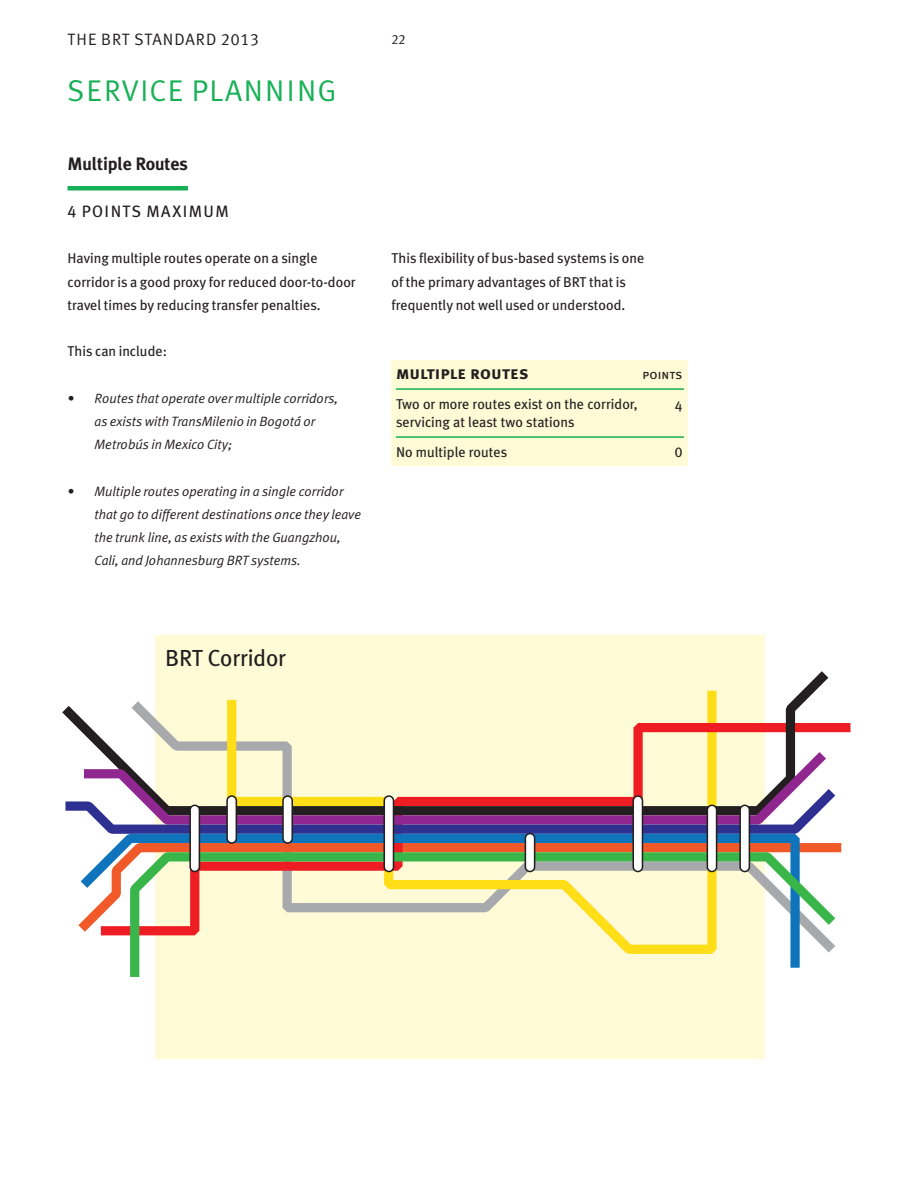
<style>
.page{position:relative;width:918px;height:1188px;background:#fff}
.page>*{position:absolute;margin:0;border:0;box-sizing:border-box;transform-origin:0 0}
.t1{font:30px "Meta Plus Normal Caps";letter-spacing:.05em;color:#18b056}
.t2{font:23.25px "Meta Plus";letter-spacing:-.01em;color:#231f20}
.t3{font:700 18px "Meta Plus";letter-spacing:-.01em;color:#231f20}
.t4{font:18px "Meta Plus Bold Caps";color:#231f20}
.t5{font:16.5px "Meta Plus Normal Caps";letter-spacing:.05em;color:#231f20}
.t6{font:16.5px "Meta Plus";letter-spacing:.08em;color:#231f20}
.t7{font:14.25px/23.2px "Meta Plus";color:#231f20}
.t8{font:14.25px "Meta Plus Book Caps";color:#231f20}
.t9{font:italic 13.5px/23.2px "Meta Plus Normal";color:#231f20}
.t10{font:13.5px "Meta Plus Book Caps";color:#231f20}
.t11{font:13.5px "Meta Plus Normal Caps";color:#231f20}
.s1{font-family:"Meta Plus Book Caps"}
</style>
<div class="page">
<div style="left:156px;top:635px;width:609px;height:424px;background:#fffbd6"></div>
<svg style="left:62px;top:671px;width:766px;height:107px"></svg>
<svg style="left:84px;top:752px;width:742px;height:37px"></svg>
<svg style="left:81px;top:872px;width:49px;height:64px"></svg>
<svg style="left:130px;top:872px;width:705px;height:105px"></svg>
<svg style="left:65px;top:789px;width:770px;height:83px"></svg>
<hr style="left:68px;top:186px;width:120px;height:4px;background:#18b056">
<div style="left:392px;top:361px;width:296px;height:105px;background:#fffbd6"></div>
<hr style="left:396px;top:388px;width:288px;height:2px;background:#18b056">
<hr style="left:396px;top:436px;width:288px;height:2px;background:#18b056">
<p class="t5" style="left:68px;top:30px;width:193px">THE BRT STANDARD 2013</p>
<p class="t11" style="left:392px;top:31px;width:16px">22</p>
<h1 class="t1" style="left:68px;top:73px;width:271px">SERVICE PLANNING</h1>
<p class="t3" style="left:68px;top:154px;width:122px">Multiple Routes</p>
<p class="t6" style="left:68px;top:201px;width:163px"><span class="s1">4</span> POINTS MAXIMUM</p>
<p class="t7" style="left:68px;top:247px;width:290px">Having multiple routes operate on a single corridor is a good proxy for reduced door-to-door travel times by reducing transfer penalties.</p>
<p class="t7" style="left:68px;top:340px;width:101px">This can include:</p>
<p class="t9" style="left:94px;top:386px;width:245px;text-indent:-27px">• Routes that operate over multiple corridors, as exists with TransMilenio in Bogotá or<br>Metrobús in Mexico City;</p>
<p class="t9" style="left:94px;top:479px;width:268px;text-indent:-27px">• Multiple routes operating in a single corridor that go to different destinations once they leave the trunk line, as exists with the Guangzhou, Cali, and Johannesburg BRT systems.</p>
<p class="t7" style="left:392px;top:247px;width:254px">This flexibility of bus-based systems is one of the primary advantages of BRT that is frequently not well used or understood.</p>
<p class="t4" style="left:396px;top:363px;width:134px">multiple routes</p>
<p class="t10" style="left:643px;top:367px;width:41px">points</p>
<p class="t7" style="left:396px;top:393px;width:243px">Two or more routes exist on the corridor,</p>
<p class="t7" style="left:675px;top:393px;width:9px">4</p>
<p class="t7" style="left:396px;top:407px;width:180px;line-height:30px">servicing at least two stations<br>No multiple routes</p>
<p class="t8" style="left:675px;top:444px;width:9px">0</p>
<h2 class="t2" style="left:165px;top:645px;width:122px">BRT Corridor</h2>
</div>
